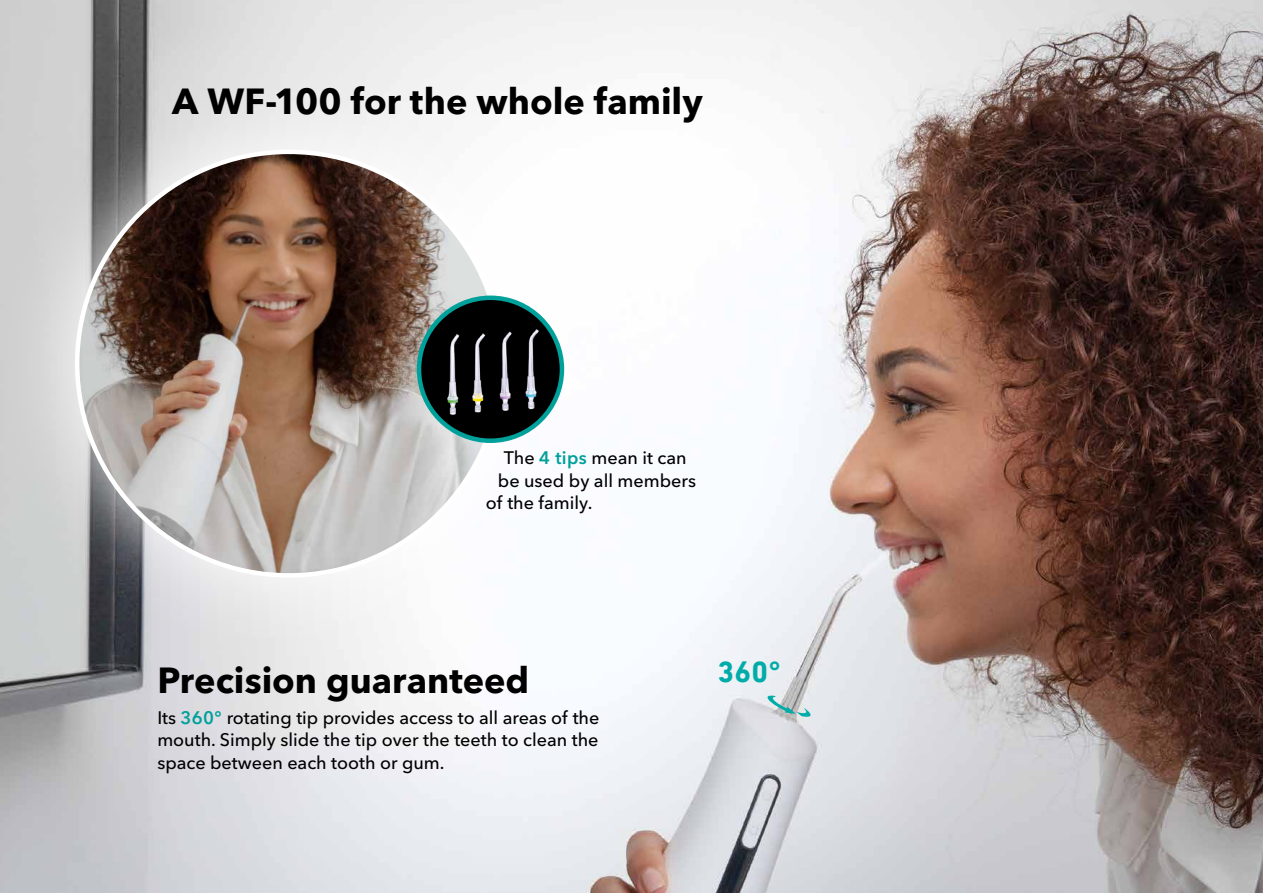
<style>
.page{position:relative;width:1263px;height:893px;background:#fff}
.page>*{position:absolute;margin:0;border:0;box-sizing:border-box;transform-origin:0 0}
.t1{font:700 36px "Avenir Next World";color:#000}
.t2{font:700 30px "DIN Next LT Pro";color:#00aca8}
.t3{font:500 18px/22.5px "Avenir Next World";color:#000;text-align:justify}
.s1{font-weight:600;color:#00a09b}
</style>
<div class="page">
<img style="left:0;top:0;width:1263px;height:893px">
<svg style="left:0;top:70px;width:582px;height:587px"></svg>
<img style="left:77px;top:152px;width:424px;height:423px;border-radius:212px">
<svg style="left:766px;top:695px;width:45px;height:22px"></svg>
<img style="left:419px;top:298px;width:143px;height:143px;border-radius:71px">
<div style="left:417px;top:296px;width:147px;height:147px;border:4px solid #00a09b;border-radius:50%"></div>
<h1 class="t1" style="left:172px;top:81px;width:532px">A WF-100 for the whole family</h1>
<p class="t3" style="left:504px;top:447px;width:184px">The <span class="s1">4 tips</span> mean it can</p>
<p class="t3" style="left:498px;top:469px;width:200px">be used by all members</p>
<p class="t3" style="left:486px;top:492px;width:108px">of the family.</p>
<h1 class="t1" style="left:157px;top:659px;width:373px">Precision guaranteed</h1>
<p class="t3" style="left:157px;top:706px;width:444px">Its <span class="s1">360°</span> rotating tip provides access to all areas of the mouth. Simply slide the tip over the teeth to clean the space between each tooth or gum.</p>
<h2 class="t2" style="left:717px;top:654px;width:65px">360°</h2>
</div>
